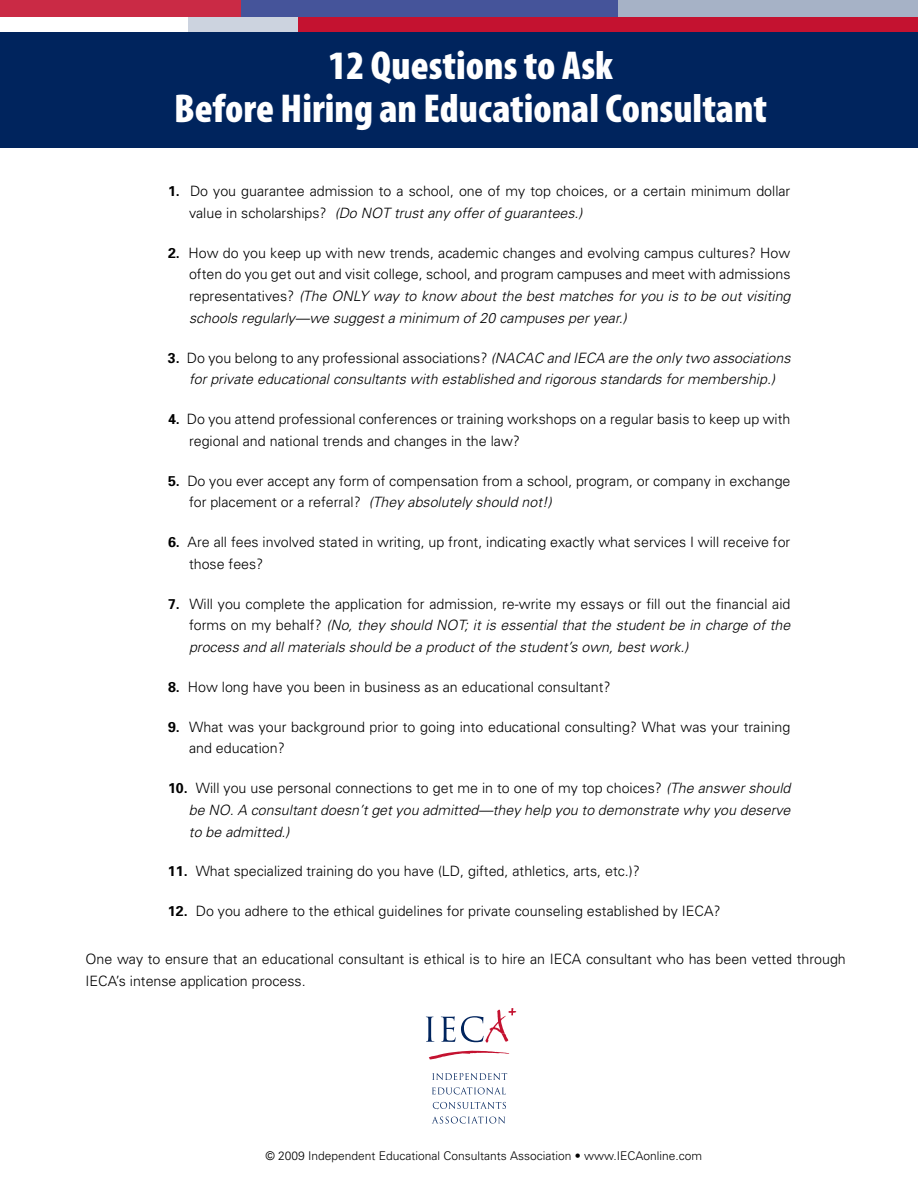
<style>
.page{position:relative;width:918px;height:1188px;background:#fff}
.page>*{position:absolute;margin:0;border:0;box-sizing:border-box;transform-origin:0 0}
.t1{font:900 condensed 40.5px/43.5px "Myriad Pro";color:#fff;text-align:center}
.t2{font:300 14.25px/21.8px "Univers";color:#000}
.t3{font:italic 300 14.25px/21.8px "Univers";color:#000;text-align:justify}
.t4{font:300 12px "Univers";color:#000}
.s1{font-weight:700}
.s2{font-style:italic}
.s3{font-weight:700;font-style:normal}
.s4{font-style:normal}
.s5{font-family:"Arial";font-weight:400}
</style>
<div class="page">
<div style="left:0;top:0;width:918px;height:148px;background:#00245d"></div>
<div style="left:299px;top:15px;width:619px;height:17px;background:#c41230"></div>
<div style="left:0;top:15px;width:191px;height:17px;background:#fff"></div>
<div style="left:189px;top:15px;width:109px;height:17px;background:#ccd3df"></div>
<div style="left:618px;top:0;width:300px;height:16px;background:#a6b2c6"></div>
<div style="left:0;top:0;width:243px;height:16px;background:#ca2a45"></div>
<div style="left:241px;top:0;width:377px;height:16px;background:#45549a"></div>
<svg style="left:426px;top:1017px;width:8px;height:25px"></svg>
<svg style="left:429px;top:1051px;width:80px;height:8px"></svg>
<svg style="left:432px;top:1073px;width:75px;height:7px"></svg>
<svg style="left:433px;top:1102px;width:73px;height:7px"></svg>
<svg style="left:432px;top:1087px;width:74px;height:7px"></svg>
<svg style="left:432px;top:1117px;width:73px;height:7px"></svg>
<svg style="left:441px;top:1008px;width:75px;height:35px"></svg>
<p class="t1" style="left:174px;top:42px;width:594px">12 Questions to Ask<br>Before Hiring an Educational Consultant</p>
<p class="t2" style="left:189px;top:180px;width:603px;text-indent:-21px"><span class="s1">1.</span> Do you guarantee admission to a school, one of my top choices, or a certain minimum dollar value in scholarships? <span class="s2">(Do NOT trust any offer of guarantees.)</span></p>
<p class="t2" style="left:189px;top:241px;width:603px;text-align:justify;text-indent:-21px"><span class="s1">2.</span> How do you keep up with new trends, academic changes and evolving campus cultures? How often do you get out and visit college, school, and program campuses and meet with admissions representatives? <span class="s2">(The ONLY way to know about the best matches for you is to be out visiting schools regularly—we suggest a minimum of 20 campuses per year.)</span></p>
<p class="t3" style="left:168px;top:346px;width:624px;text-align:center"><span class="s3">3.</span> <span class="s4">Do you belong to any professional associations?</span> (NACAC and IECA are the only two associations for private educational consultants with established and rigorous standards for membership.)</p>
<p class="t2" style="left:189px;top:408px;width:603px;text-indent:-21px"><span class="s1">4.</span> Do you attend professional conferences or training workshops on a regular basis to keep up with regional and national trends and changes in the law?</p>
<p class="t2" style="left:189px;top:469px;width:603px;text-indent:-21px"><span class="s1">5.</span> Do you ever accept any form of compensation from a school, program, or company in exchange for placement or a referral? <span class="s2">(They absolutely should not!)</span></p>
<p class="t2" style="left:189px;top:531px;width:603px;text-indent:-21px"><span class="s1">6.</span> Are all fees involved stated in writing, up front, indicating exactly what services I will receive for those fees?</p>
<p class="t3" style="left:189px;top:592px;width:603px;text-indent:-21px"><span class="s3">7.</span> <span class="s4">Will you complete the application for admission, re-write my essays or fill out the financial aid forms on my behalf?</span> (No, they should NOT; it is essential that the student be in charge of the process and all materials should be a product of the student’s own, best work.)</p>
<p class="t2" style="left:168px;top:676px;width:444px"><span class="s1">8.</span> How long have you been in business as an educational consultant?</p>
<p class="t2" style="left:189px;top:715px;width:603px;text-indent:-21px"><span class="s1">9.</span> What was your background prior to going into educational consulting? What was your training and education?</p>
<p class="t3" style="left:189px;top:777px;width:603px;text-indent:-21px"><span class="s3">10.</span> <span class="s4">Will you use personal connections to get me in to one of my top choices?</span> (The answer should be NO. A consultant doesn’t get you admitted—they help you to demonstrate why you deserve to be admitted.)</p>
<p class="t2" style="left:168px;top:860px;width:473px"><span class="s1">11.</span> What specialized training do you have (LD, gifted, athletics, arts, etc.)?</p>
<p class="t2" style="left:168px;top:900px;width:554px"><span class="s1">12.</span> Do you adhere to the ethical guidelines for private counseling established by IECA?</p>
<p class="t2" style="left:86px;top:948px;width:762px">One way to ensure that an educational consultant is ethical is to hire an IECA consultant who has been vetted through<br>IECA’s intense application process.</p>
<p class="t4" style="left:266px;top:1149px;width:438px"><span class="s5">©</span> 2009 Independent Educational Consultants Association • www.IECAonline.com</p>
</div>
